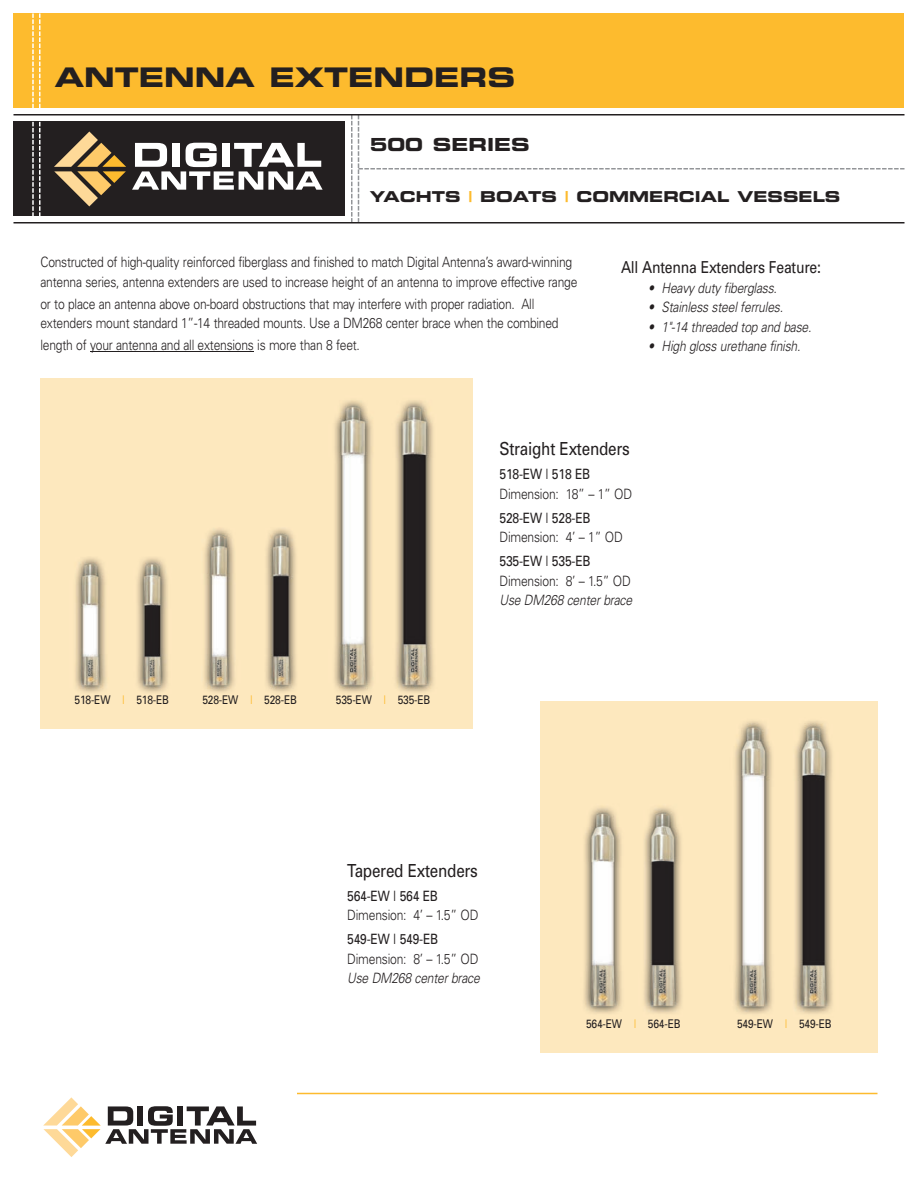
<style>
.page{position:relative;width:918px;height:1188px;background:#fff}
.page>*{position:absolute;margin:0;border:0;box-sizing:border-box;transform-origin:0 0}
.t1{font:27px "Eurostile Bold Extended Two";color:#231f20}
.t2{font:18px "Univers";letter-spacing:-.015em;color:#231f20;scale:.85 1}
.t3{font:18px "Eurostile Bold Extended Two";color:#231f20}
.t4{font:16.5px "Univers";letter-spacing:-.015em;color:#231f20;scale:.85 1}
.t5{font:15px "Eurostile Bold Extended Two";color:#231f20}
.t6{font:300 14.25px/20.9px "Univers";letter-spacing:-.02em;color:#231f20;scale:.85 1}
.t7{font:italic 300 14.25px "Univers";letter-spacing:-.015em;color:#231f20;scale:.85 1}
.t8{font:14.25px "Univers";letter-spacing:-.015em;color:#231f20;scale:.85 1}
.t9{font:12px "Univers";letter-spacing:-.015em;color:#231f20;scale:.85 1}
.s1{color:#fdbb2e}
</style>
<div class="page">
<div style="left:14px;top:14px;width:890px;height:94px;background:#fdbb2e"></div>
<div style="left:14px;top:122px;width:330px;height:94px;background:#231f20"></div>
<svg style="left:132px;top:143px;width:191px;height:47px"></svg>
<svg style="left:54px;top:132px;width:72px;height:74px"></svg>
<svg style="left:351px;top:116px;width:1px;height:106px"></svg>
<svg style="left:32px;top:14px;width:8px;height:202px"></svg>
<hr style="left:14px;top:114px;width:890px;height:2px;background:#231f20">
<hr style="left:14px;top:222px;width:890px;height:2px;background:#231f20">
<svg style="left:358px;top:115px;width:547px;height:108px"></svg>
<hr style="left:297px;top:1093px;width:581px;height:1px;background:#fdbb2e">
<svg style="left:43px;top:1097px;width:214px;height:60px"></svg>
<img style="left:40px;top:378px;width:433px;height:351px">
<hr style="left:90px;top:351px;width:164px;height:1px;background:#231f20">
<img style="left:540px;top:701px;width:338px;height:351px">
<h1 class="t1" style="left:55px;top:67px;width:462px">ANTENNA EXTENDERS</h1>
<p class="t3" style="left:370px;top:138px;width:162px">500 SERIES</p>
<p class="t5" style="left:370px;top:191px;width:472px">YACHTS <span class="s1">|</span> BOATS <span class="s1">|</span> COMMERCIAL VESSELS</p>
<p class="t6" style="left:40px;top:253px;width:633px">Constructed of high-quality reinforced fiberglass and finished to match Digital Antenna’s award-winning antenna series, antenna extenders are used to increase height of an antenna to improve effective range or to place an antenna above on-board obstructions that may interfere with proper radiation. All</p>
<p class="t6" style="left:40px;top:314px;width:611px;line-height:21.5px">extenders mount standard 1”-14 threaded mounts. Use a DM268 center brace when the combined length of your antenna and all extensions is more than 8 feet.</p>
<p class="t4" style="left:621px;top:261px;width:237px">All Antenna Extenders Feature:</p>
<p class="t7" style="left:648px;top:282px;width:153px">• Heavy duty fiberglass.</p>
<p class="t7" style="left:648px;top:302px;width:160px">• Stainless steel ferrules.</p>
<p class="t7" style="left:648px;top:321px;width:194px">• 1"-14 threaded top and base.</p>
<p class="t7" style="left:648px;top:341px;width:181px">• High gloss urethane finish.</p>
<p class="t9" style="left:75px;top:695px;width:113px">518-EW <span class="s1">|</span> 518-EB</p>
<p class="t9" style="left:336px;top:695px;width:44px">535-EW</p>
<p class="t9" style="left:202px;top:695px;width:113px">528-EW <span class="s1">|</span> 528-EB</p>
<p class="t9" style="left:384px;top:695px;width:57px"><span class="s1">|</span> 535-EB</p>
<p class="t2" style="left:500px;top:442px;width:155px">Straight Extenders</p>
<p class="t8" style="left:500px;top:469px;width:108px">518-EW | 518 EB</p>
<p class="t6" style="left:500px;top:485px;width:158px">Dimension: 18” – 1” OD</p>
<p class="t8" style="left:500px;top:513px;width:109px">528-EW | 528-EB</p>
<p class="t6" style="left:500px;top:528px;width:147px">Dimension: 4’ – 1” OD</p>
<p class="t8" style="left:500px;top:556px;width:109px">535-EW | 535-EB</p>
<p class="t6" style="left:500px;top:572px;width:156px">Dimension: 8’ – 1.5” OD</p>
<p class="t7" style="left:500px;top:595px;width:158px">Use DM268 center brace</p>
<p class="t2" style="left:347px;top:864px;width:155px">Tapered Extenders</p>
<p class="t8" style="left:347px;top:891px;width:108px">564-EW | 564 EB</p>
<p class="t6" style="left:347px;top:906px;width:156px">Dimension: 4’ – 1.5” OD</p>
<p class="t8" style="left:347px;top:934px;width:109px">549-EW | 549-EB</p>
<p class="t6" style="left:347px;top:950px;width:156px">Dimension: 8’ – 1.5” OD</p>
<p class="t7" style="left:347px;top:973px;width:158px">Use DM268 center brace</p>
<p class="t9" style="left:586px;top:1019px;width:113px">564-EW <span class="s1">|</span> 564-EB</p>
<p class="t9" style="left:737px;top:1019px;width:113px">549-EW <span class="s1">|</span> 549-EB</p>
</div>
